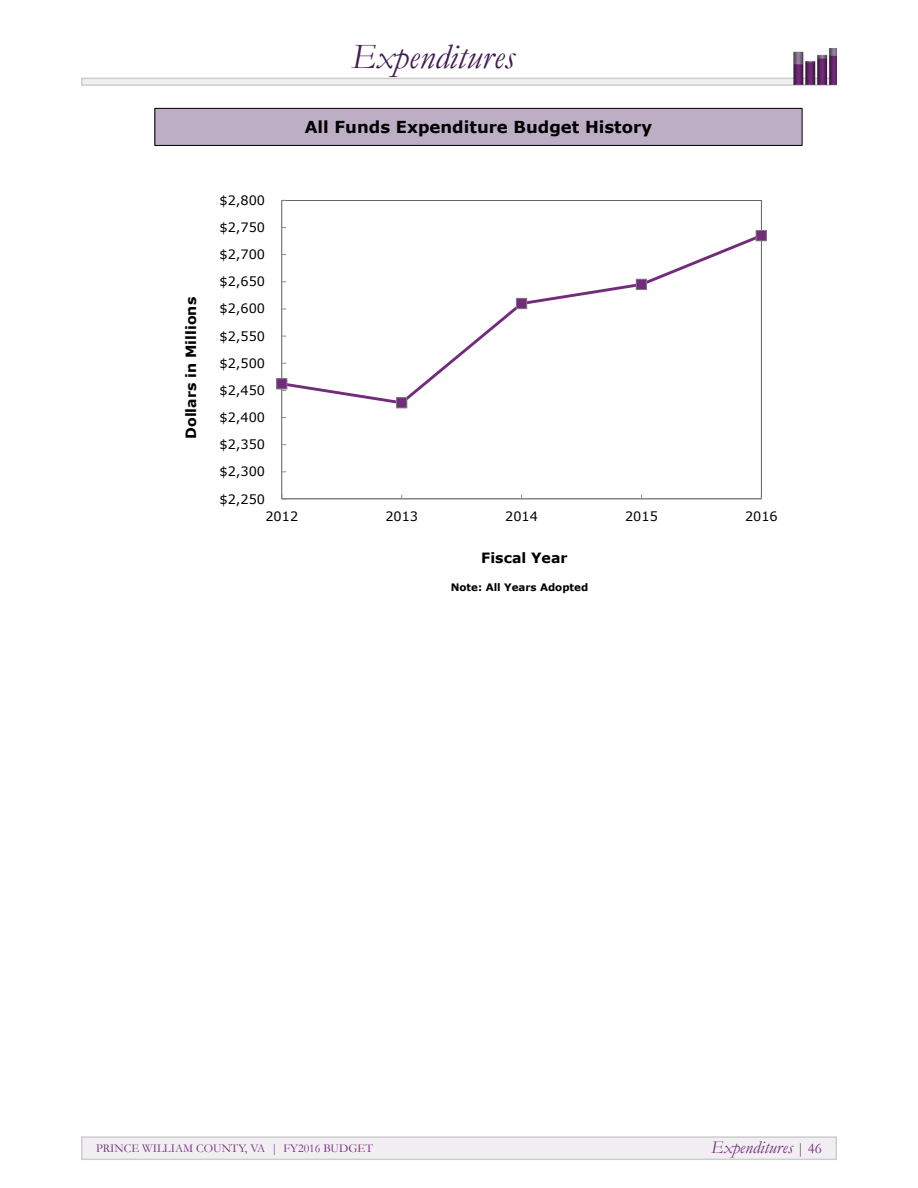
<style>
.page{position:relative;width:918px;height:1188px;background:#fff}
.page>*{position:absolute;margin:0;border:0;box-sizing:border-box;transform-origin:0 0}
.t1{font:italic 36px "Garamond";color:#421c52}
.t2{font:italic 18px "Garamond";color:#732c7b}
.t3{font:700 16.5px "Verdana";color:#000}
.t4{font:700 14.1px "Verdana";color:#000}
.t5{font:12.9px "Verdana";color:#000}
.t6{font:12px "Garamond";color:#732c7b}
.t7{font:700 10.35px "Verdana";letter-spacing:-.005em;color:#000}
.s1{font-style:normal;font-size:15px}
</style>
<div class="page">
<div style="left:82px;top:78px;width:754px;height:7px;background:#f2eff3"></div>
<div style="left:82px;top:1137px;width:754px;height:22px;background:#f2eff3"></div>
<img style="left:651px;top:48px;width:186px;height:38px">
<svg style="left:282px;top:200px;width:480px;height:298px"></svg>
<hr style="left:281px;top:200px;width:1px;height:299px;background:#868686">
<hr style="left:282px;top:498px;width:479px;height:1px;background:#868686">
<svg style="left:282px;top:495px;width:4px;height:3px"></svg>
<svg style="left:282px;top:234px;width:480px;height:170px"></svg>
<svg style="left:276px;top:378px;width:11px;height:13px"></svg>
<svg style="left:396px;top:397px;width:11px;height:11px"></svg>
<svg style="left:516px;top:298px;width:11px;height:11px"></svg>
<svg style="left:636px;top:279px;width:11px;height:11px"></svg>
<svg style="left:756px;top:230px;width:11px;height:11px"></svg>
<div style="left:155px;top:108px;width:647px;height:37px;background:#bdaec6"></div>
<div style="left:154px;top:108px;width:648px;height:38px;border:1px solid #000"></div>
<h1 class="t1" style="left:351px;top:32px;width:165px">Expenditures</h1>
<p class="t4" style="left:181px;top:439px;width:143px;rotate:-90deg">Dollars in Millions</p>
<p class="t5" style="left:219px;top:191px;width:47px">$2,800</p>
<p class="t5" style="left:219px;top:218px;width:47px">$2,750</p>
<p class="t5" style="left:219px;top:246px;width:47px">$2,700</p>
<p class="t5" style="left:219px;top:273px;width:47px">$2,650</p>
<p class="t5" style="left:219px;top:300px;width:47px">$2,600</p>
<p class="t5" style="left:219px;top:327px;width:47px">$2,550</p>
<p class="t5" style="left:219px;top:354px;width:47px">$2,500</p>
<p class="t5" style="left:219px;top:381px;width:47px">$2,450</p>
<p class="t5" style="left:219px;top:409px;width:47px">$2,400</p>
<p class="t5" style="left:219px;top:436px;width:47px">$2,350</p>
<p class="t5" style="left:219px;top:463px;width:47px">$2,300</p>
<p class="t5" style="left:219px;top:490px;width:47px">$2,250</p>
<p class="t3" style="left:305px;top:116px;width:349px">All Funds Expenditure Budget History</p>
<p class="t5" style="left:265px;top:507px;width:34px">2012</p>
<p class="t5" style="left:385px;top:507px;width:34px">2013</p>
<p class="t5" style="left:505px;top:507px;width:34px">2014</p>
<p class="t5" style="left:625px;top:507px;width:34px">2015</p>
<p class="t5" style="left:745px;top:507px;width:34px">2016</p>
<p class="t4" style="left:481px;top:548px;width:88px">Fiscal Year</p>
<p class="t7" style="left:451px;top:580px;width:139px">Note: All Years Adopted</p>
<p class="t6" style="left:96px;top:1140px;width:278px">PRINCE WILLIAM COUNTY, VA | FY2016 BUDGET</p>
<h2 class="t2" style="left:711px;top:1135px;width:112px">Expenditures <span class="s1">| 46</span></h2>
</div>
